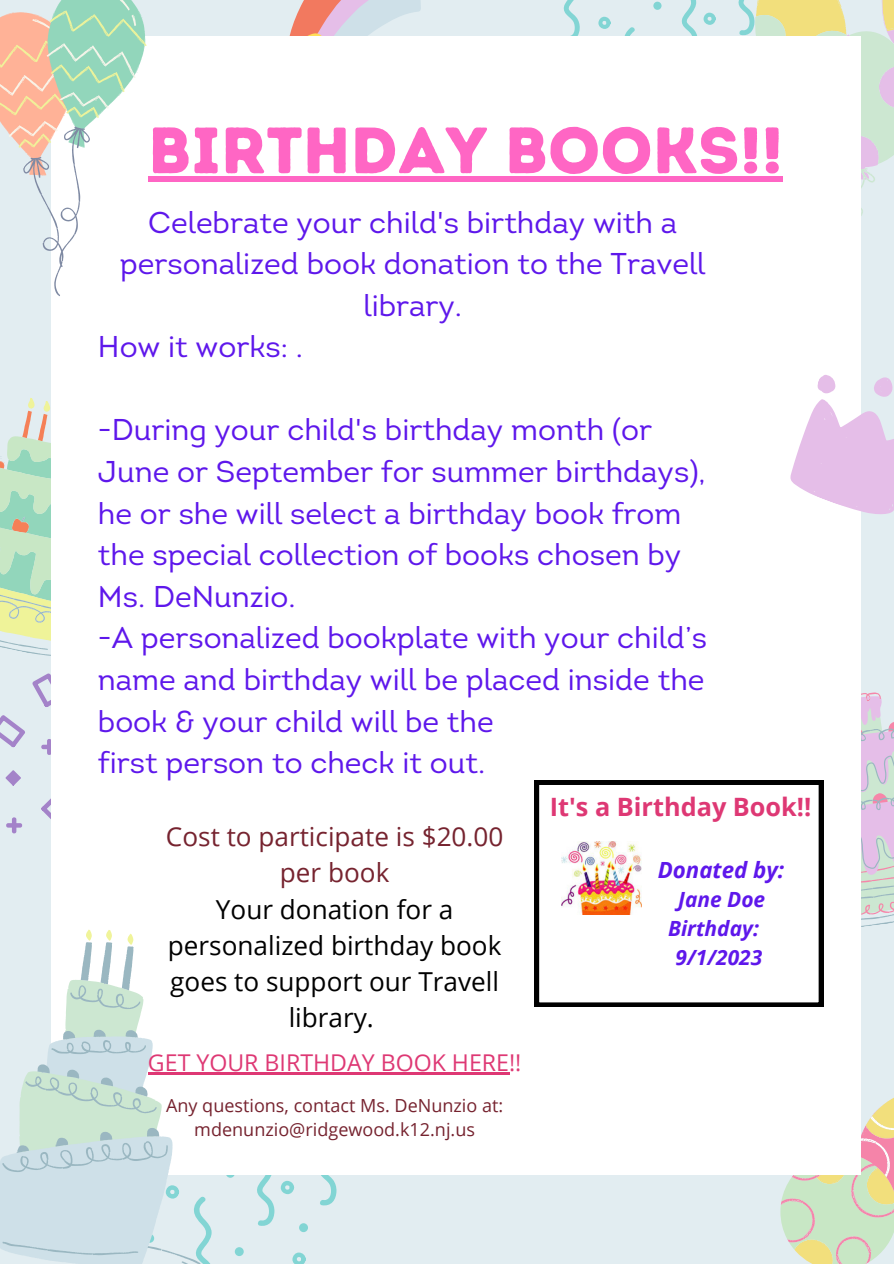
<style>
.page{position:relative;width:894px;height:1264px;background:#fff}
.page>*{position:absolute;margin:0;border:0;box-sizing:border-box;transform-origin:0 0}
.t1{font:65.25px "Intro Rust Base";color:#ff66c4}
.t2{font:30px/41.5px "Intro";color:#5e17eb}
.t3{font:26.1px/36px "Open Sans";color:#000;text-align:center}
.t4{font:26.1px/36px "Open Sans";color:#76232f;text-align:center}
.t5{font:700 25.2px "Open Sans";color:#de3874}
.t6{font:23.1px "Open Sans";color:#de3874}
.t7{font:italic 700 22.2px "Open Sans";color:#5e17eb}
.t8{font:italic 700 20.85px "Open Sans";color:#5e17eb}
.t9{font:18px/24.5px "Open Sans";color:#76232f;text-align:center}
</style>
<div class="page">
<div style="left:0;top:0;width:893px;height:1263px;background:#e2edf1"></div>
<svg style="left:41px;top:739px;width:10px;height:16px"></svg>
<svg style="left:6px;top:817px;width:17px;height:16px"></svg>
<svg style="left:0;top:715px;width:25px;height:33px"></svg>
<svg style="left:41px;top:798px;width:10px;height:21px"></svg>
<svg style="left:5px;top:770px;width:16px;height:16px"></svg>
<svg style="left:0;top:398px;width:51px;height:309px"></svg>
<svg style="left:246px;top:0;width:191px;height:37px"></svg>
<svg style="left:257px;top:1175px;width:17px;height:51px"></svg>
<svg style="left:320px;top:1175px;width:16px;height:30px"></svg>
<svg style="left:280px;top:1180px;width:14px;height:14px"></svg>
<svg style="left:292px;top:1252px;width:14px;height:11px"></svg>
<div style="left:299px;top:1223px;width:9px;height:9px;background:#82d5d4;border-radius:50%"></div>
<svg style="left:561px;top:0;width:18px;height:37px"></svg>
<svg style="left:623px;top:27px;width:18px;height:10px"></svg>
<svg style="left:679px;top:0;width:18px;height:37px"></svg>
<svg style="left:736px;top:0;width:157px;height:262px"></svg>
<div style="left:653px;top:2px;width:8px;height:8px;background:#82d5d4;border-radius:50%"></div>
<svg style="left:598px;top:17px;width:12px;height:12px"></svg>
<svg style="left:703px;top:12px;width:12px;height:13px"></svg>
<svg style="left:860px;top:635px;width:33px;height:302px"></svg>
<svg style="left:780px;top:1089px;width:113px;height:174px;background:#d9dbbd"></svg>
<div style="left:51px;top:37px;width:809px;height:1138px;background:#fff"></div>
<svg style="left:0;top:0;width:147px;height:296px"></svg>
<svg style="left:0;top:929px;width:246px;height:334px"></svg>
<svg style="left:790px;top:372px;width:103px;height:152px"></svg>
<svg style="left:534px;top:780px;width:288px;height:226px"></svg>
<div style="left:148px;top:176px;width:634px;height:6px;background:#ff66c4"></div>
<hr style="left:148px;top:1072px;width:361px;height:2px;background:#de3874">
<p class="t1" style="left:148px;top:111px;width:636px">BIRTHDAY BOOKS!!</p>
<p class="t2" style="left:120px;top:204px;width:587px;text-align:center">Celebrate your child's birthday with a personalized book donation to the Travell library.</p>
<p class="t2" style="left:98px;top:329px;width:206px">How it works: .</p>
<p class="t2" style="left:98px;top:412px;width:609px">-During your child's birthday month (or June or September for summer birthdays), he or she will select a birthday book from the special collection of books chosen by Ms. DeNunzio.</p>
<p class="t2" style="left:98px;top:620px;width:610px">-A personalized bookplate with your child’s name and birthday will be placed inside the</p>
<p class="t2" style="left:98px;top:703px;width:397px">book &amp; your child will be the</p>
<p class="t2" style="left:98px;top:744px;width:389px">first person to check it out.</p>
<p class="t5" style="left:549px;top:789px;width:263px">It's a Birthday Book!!</p>
<p class="t7" style="left:657px;top:854px;width:128px">Donated by:</p>
<p class="t8" style="left:678px;top:884px;width:89px">Jane Doe</p>
<p class="t8" style="left:667px;top:913px;width:92px">Birthday:</p>
<p class="t8" style="left:675px;top:942px;width:88px">9/1/2023</p>
<p class="t4" style="left:166px;top:818px;width:339px">Cost to participate is $20.00 per book</p>
<p class="t3" style="left:168px;top:890px;width:335px">Your donation for a personalized birthday book goes to support our Travell library.</p>
<p class="t6" style="left:148px;top:1046px;width:375px">GET YOUR BIRTHDAY BOOK HERE!!</p>
<p class="t9" style="left:166px;top:1092px;width:338px">Any questions, contact Ms. DeNunzio at: mdenunzio@ridgewood.k12.nj.us</p>
</div>
